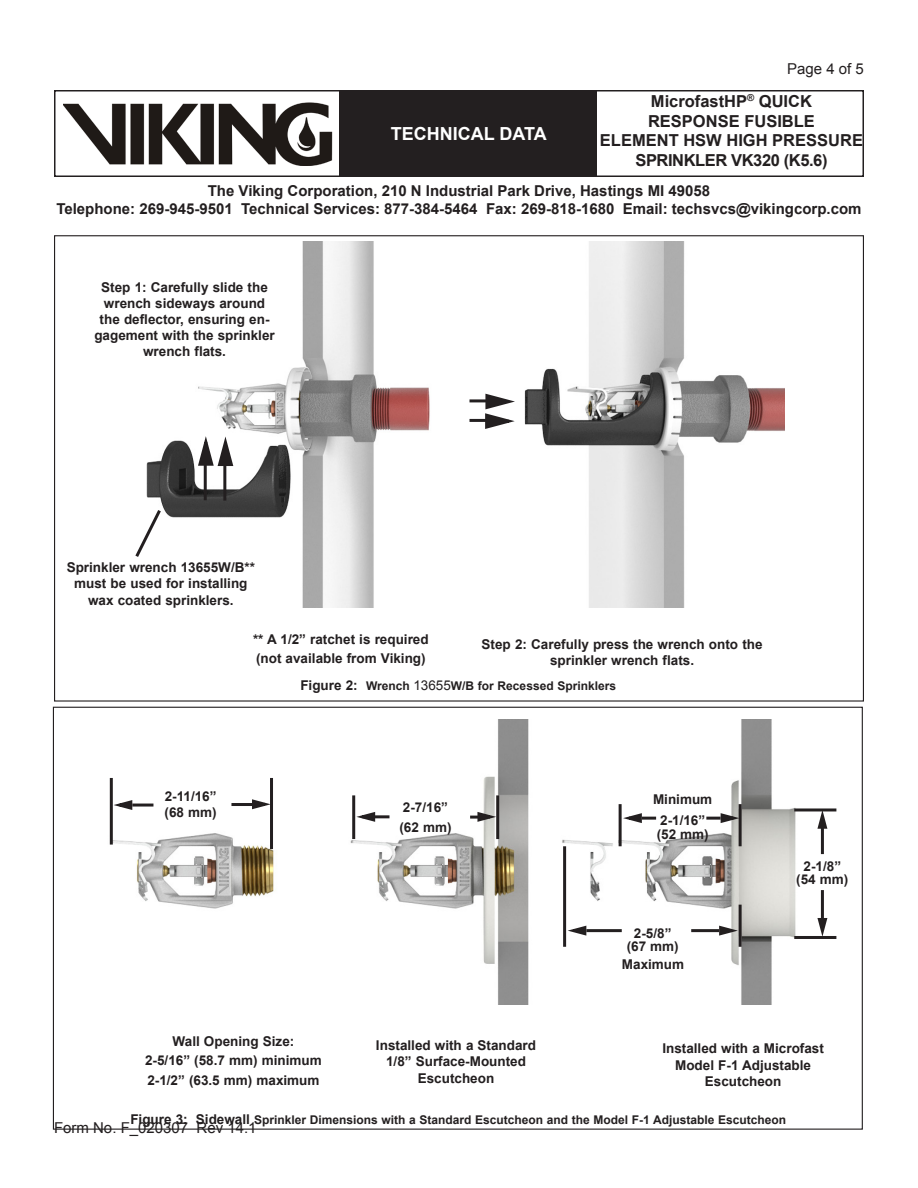
<style>
.page{position:relative;width:918px;height:1188px;background:#fff}
.page>*{position:absolute;margin:0;border:0;box-sizing:border-box;transform-origin:0 0}
.t1{font:700 18px "Arial";color:#fff}
.t2{font:700 16.5px/19.8px "Arial";color:#231f20;text-align:center}
.t3{font:700 15px/18px "Arial";color:#231f20;text-align:center}
.t4{font:15px "Arial";color:#231f20}
.Center_-_Bold{font:700 13.5px/16.2px "Arial";color:#231f20;text-align:center}
.Center_-_Bold-2{font:700 12px "Arial";color:#231f20}
.s1{font-size:13.5px}
.s2{font-weight:400;font-size:13.5px}
</style>
<div class="page">
<div style="left:54px;top:90px;width:810px;height:87px;border:2px solid #231f20"></div>
<div style="left:340px;top:91px;width:257px;height:85px;background:#231f20"></div>
<img style="left:63px;top:102px;width:269px;height:63px">
<img style="left:146px;top:242px;width:638px;height:365px">
<svg style="left:135px;top:507px;width:29px;height:53px"></svg>
<hr style="left:223px;top:458px;width:3px;height:43px;background:#231f20">
<svg style="left:196px;top:438px;width:39px;height:30px"></svg>
<hr style="left:204px;top:458px;width:3px;height:42px;background:#231f20">
<svg style="left:484px;top:392px;width:29px;height:39px"></svg>
<hr style="left:470px;top:399px;width:24px;height:3px;background:#231f20">
<hr style="left:470px;top:419px;width:24px;height:3px;background:#231f20">
<img style="left:109px;top:720px;width:728px;height:284px">
<hr style="left:270px;top:778px;width:3px;height:71px;background:#231f20">
<hr style="left:110px;top:778px;width:3px;height:67px;background:#231f20">
<svg style="left:251px;top:797px;width:18px;height:14px"></svg>
<svg style="left:116px;top:798px;width:18px;height:14px"></svg>
<hr style="left:231px;top:803px;width:22px;height:3px;background:#231f20">
<hr style="left:132px;top:804px;width:21px;height:3px;background:#231f20">
<hr style="left:496px;top:795px;width:3px;height:44px;background:#231f20">
<svg style="left:359px;top:810px;width:18px;height:14px"></svg>
<svg style="left:470px;top:810px;width:24px;height:14px"></svg>
<hr style="left:371px;top:815px;width:18px;height:3px;background:#231f20">
<hr style="left:619px;top:804px;width:3px;height:42px;background:#231f20">
<hr style="left:739px;top:804px;width:3px;height:42px;background:#231f20">
<svg style="left:625px;top:811px;width:18px;height:14px"></svg>
<svg style="left:719px;top:811px;width:18px;height:14px"></svg>
<hr style="left:642px;top:817px;width:14px;height:3px;background:#231f20">
<hr style="left:706px;top:817px;width:15px;height:3px;background:#231f20">
<hr style="left:352px;top:795px;width:3px;height:44px;background:#231f20">
<hr style="left:563px;top:846px;width:3px;height:101px;background:#231f20">
<hr style="left:739px;top:905px;width:3px;height:42px;background:#231f20">
<svg style="left:570px;top:924px;width:18px;height:14px"></svg>
<svg style="left:718px;top:924px;width:18px;height:14px"></svg>
<hr style="left:586px;top:929px;width:36px;height:3px;background:#231f20">
<hr style="left:691px;top:929px;width:28px;height:3px;background:#231f20">
<hr style="left:794px;top:808px;width:42px;height:3px;background:#231f20">
<hr style="left:794px;top:936px;width:42px;height:3px;background:#231f20">
<svg style="left:815px;top:812px;width:14px;height:18px"></svg>
<svg style="left:815px;top:916px;width:14px;height:19px"></svg>
<hr style="left:821px;top:827px;width:3px;height:27px;background:#231f20">
<hr style="left:821px;top:890px;width:3px;height:28px;background:#231f20">
<h1 class="t1" style="left:391px;top:121px;width:157px">TECHNICAL DATA</h1>
<p class="t4" style="left:787px;top:59px;width:78px">Page 4 of 5</p>
<p class="t2" style="left:600px;top:92px;width:265px">MicrofastHP<sup>®</sup> QUICK<br>RESPONSE FUSIBLE<br>ELEMENT HSW HIGH PRESSURE<br>SPRINKLER VK320 (K5.6)</p>
<p class="t3" style="left:56px;top:182px;width:807px">The Viking Corporation, 210 N Industrial Park Drive, Hastings MI 49058<br>Telephone: 269-945-9501 Technical Services: 877-384-5464 Fax: 269-818-1680 Email: techsvcs@vikingcorp.com</p>
<p class="Center_-_Bold" style="left:94px;top:279px;width:182px">Step 1: Carefully slide the wrench sideways around the deflector, ensuring en&shy;gagement with the sprinkler wrench flats.</p>
<p class="Center_-_Bold" style="left:67px;top:560px;width:190px">Sprinkler wrench 13655W/B** must be used for installing wax coated sprinklers.</p>
<p class="Center_-_Bold" style="left:253px;top:631px;width:177px">** A 1/2” ratchet is required</p>
<p class="Center_-_Bold" style="left:256px;top:651px;width:171px">(not available from Viking)</p>
<p class="Center_-_Bold" style="left:482px;top:636px;width:282px">Step 2: Carefully press the wrench onto the sprinkler wrench flats.</p>
<p class="Center_-_Bold-2" style="left:300px;top:678px;width:317px"><span class="s1">Figure 2:</span> Wrench <span class="s2">13655</span>W/B for Recessed Sprinklers</p>
<p class="Center_-_Bold" style="left:165px;top:789px;width:54px;text-align:left">2-11/16” (68 mm)</p>
<p class="Center_-_Bold" style="left:403px;top:800px;width:47px">2-7/16”</p>
<p class="Center_-_Bold" style="left:399px;top:819px;width:54px">(62 mm)</p>
<p class="Center_-_Bold" style="left:653px;top:792px;width:61px">Minimum</p>
<p class="Center_-_Bold" style="left:660px;top:813px;width:47px">2-1/16”</p>
<p class="Center_-_Bold" style="left:657px;top:827px;width:54px">(52 mm)</p>
<p class="Center_-_Bold" style="left:634px;top:925px;width:39px">2-5/8”</p>
<p class="Center_-_Bold" style="left:627px;top:939px;width:54px">(67 mm)</p>
<p class="Center_-_Bold" style="left:622px;top:957px;width:64px">Maximum</p>
<p class="Center_-_Bold" style="left:804px;top:858px;width:39px">2-1/8”</p>
<p class="Center_-_Bold" style="left:796px;top:872px;width:54px">(54 mm)</p>
<p class="Center_-_Bold" style="left:173px;top:1033px;width:123px">Wall Opening Size:</p>
<p class="Center_-_Bold" style="left:145px;top:1053px;width:178px">2-5/16” (58.7 mm) minimum</p>
<p class="Center_-_Bold" style="left:147px;top:1072px;width:174px">2-1/2” (63.5 mm) maximum</p>
<p class="Center_-_Bold" style="left:376px;top:1038px;width:162px">Installed with a Standard<br>1/8” Surface-Mounted<br>Escutcheon</p>
<p class="Center_-_Bold" style="left:662px;top:1041px;width:163px">Installed with a Microfast<br>Model F-1 Adjustable<br>Escutcheon</p>
<p class="Center_-_Bold-2" style="left:130px;top:1111px;width:657px"><span class="s1">Figure 3: Sidewall</span> Sprinkler Dimensions with a Standard Escutcheon and the Model F-1 Adjustable Escutcheon</p>
<p class="t4" style="left:54px;top:1118px;width:204px">Form No. F_020307 Rev 14.1</p>
</div>
